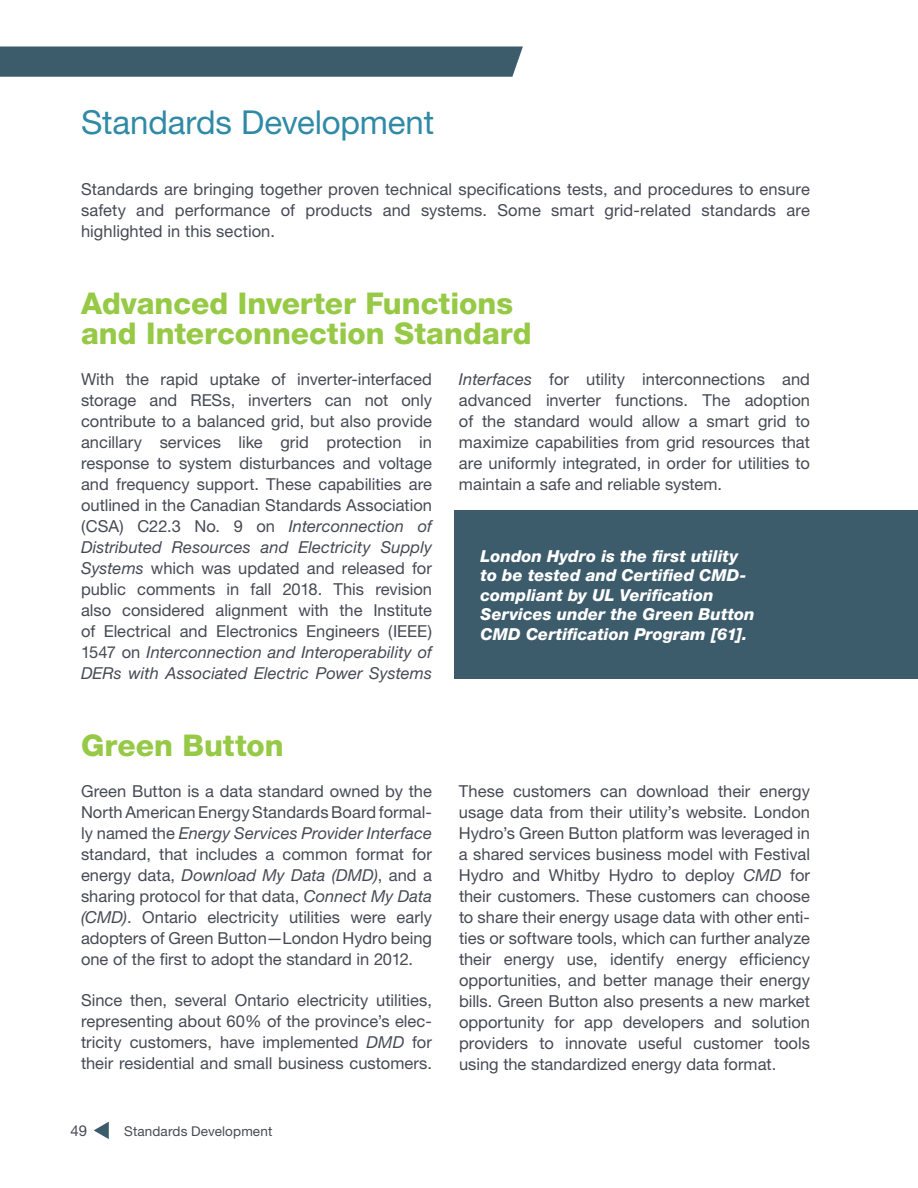
<style>
.page{position:relative;width:918px;height:1188px;background:#fff}
.page>*{position:absolute;margin:0;border:0;box-sizing:border-box;transform-origin:0 0}
.t1{font:33px "Helvetica Neue";letter-spacing:-.005em;color:#308aa6}
.t2{font:30px/30px "Helvetica Neue Hvy";color:#96c945}
.t3{font:16.5px/21px "Helvetica Neue";color:#474a54;text-align:justify}
.t4{font:16.5px/19.5px "Helvetica Neue Hvy It";color:#fff}
.t5{font:15px "Helvetica Neue";color:#474a54}
.t6{font:13.5px "Helvetica Neue";letter-spacing:.01em;color:#474b54}
.s1{font-style:italic}
</style>
<div class="page">
<svg style="left:0;top:46px;width:523px;height:31px;background:#436170"></svg>
<svg style="left:94px;top:1122px;width:15px;height:17px"></svg>
<div style="left:454px;top:510px;width:464px;height:169px;background:#3d5c6b"></div>
<h2 class="t1" style="left:81px;top:103px;width:355px">Standards Development</h2>
<p class="t3" style="left:81px;top:179px;width:731px">Standards are bringing together proven technical specifications tests, and procedures to ensure safety and performance of products and systems. Some smart grid-related standards are highlighted in this section.</p>
<h3 class="t2" style="left:81px;top:288px;width:452px">Advanced Inverter Functions and Interconnection Standard</h3>
<p class="t3" style="left:81px;top:369px;width:353px">With the rapid uptake of inverter-interfaced storage and RESs, inverters can not only contribute to a balanced grid, but also provide ancillary services like grid protection in response to system disturbances and voltage and frequency support. These capabilities are outlined in the Canadian Standards Association (CSA) C22.3 No. 9 on <span class="s1">Interconnection of Distributed Resources and Electricity Supply Systems</span> which was updated and released for public comments in fall 2018. This revision also considered alignment with the Institute of Electrical and Electronics Engineers (IEEE)<br>1547 on <span class="s1">Interconnection and Interoperability of DERs with Associated Electric Power Systems</span></p>
<p class="t3" style="left:459px;top:369px;width:353px"><span class="s1">Interfaces</span> for utility interconnections and advanced inverter functions. The adoption of the standard would allow a smart grid to maximize capabilities from grid resources that are uniformly integrated, in order for utilities to maintain a safe and reliable system.</p>
<p class="t4" style="left:481px;top:546px;width:276px">London Hydro is the first utility to be tested and Certified CMD&shy;compliant by UL Verification<br>Services under the Green Button<br>CMD Certification Program [61].</p>
<h3 class="t2" style="left:81px;top:730px;width:204px">Green Button</h3>
<p class="t3" style="left:81px;top:780px;width:353px">Green Button is a data standard owned by the North American Energy Standards Board formal&shy;ly named the <span class="s1">Energy Services Provider Interface </span>standard, that includes a common format for energy data, <span class="s1">Download My Data (DMD)</span>, and a sharing protocol for that data, <span class="s1">Connect My Data (CMD)</span>. Ontario electricity utilities were early adopters of Green Button—London Hydro being one of the first to adopt the standard in 2012.</p>
<p class="t3" style="left:81px;top:990px;width:353px">Since then, several Ontario electricity utilities, representing about 60% of the province’s elec&shy;tricity customers, have implemented <span class="s1">DMD</span> for their residential and small business customers.</p>
<p class="t5" style="left:70px;top:1122px;width:18px">49</p>
<p class="t6" style="left:124px;top:1123px;width:150px">Standards Development</p>
<p class="t3" style="left:459px;top:780px;width:353px">These customers can download their energy usage data from their utility’s website. London Hydro’s Green Button platform was leveraged in a shared services business model with Festival Hydro and Whitby Hydro to deploy <span class="s1">CMD</span> for their customers. These customers can choose to share their energy usage data with other enti&shy;ties or software tools, which can further analyze their energy use, identify energy efficiency opportunities, and better manage their energy bills. Green Button also presents a new market opportunity for app developers and solution providers to innovate useful customer tools using the standardized energy data format.</p>
</div>
